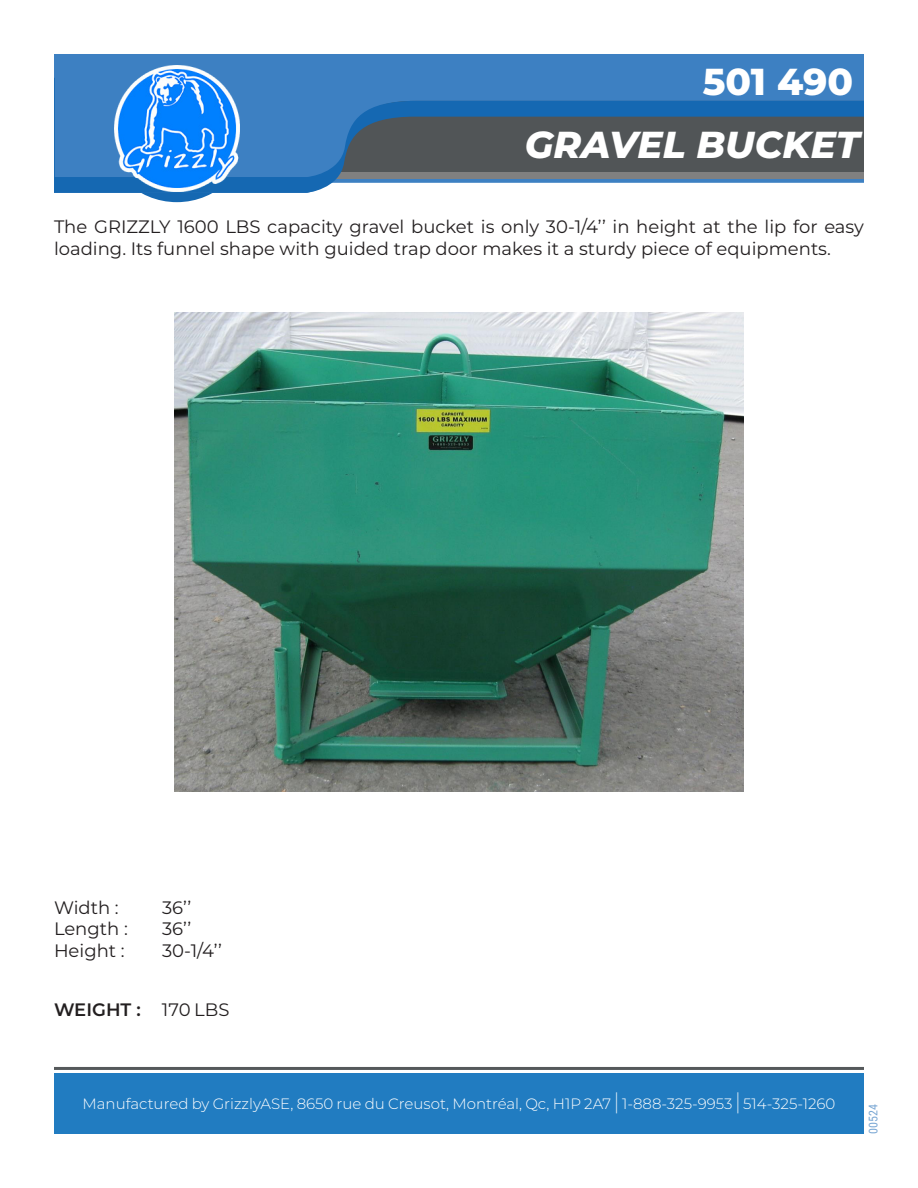
<style>
.page{position:relative;width:918px;height:1188px;background:#fff}
.page>*{position:absolute;margin:0;border:0;box-sizing:border-box;transform-origin:0 0}
.Titre{font:italic 800 37.5px "Montserrat";color:#fff}
.NumProduit{font:800 37.5px "Montserrat";color:#fff}
.t1{font:18px/21.6px "Montserrat";color:#231f20}
.t2{font:600 18px "Montserrat";color:#231f20}
.t3{font:300 15px "Montserrat";color:#fff}
.t4{font:12px "Roboto Condensed";color:#2e75bb}
.s1{font-weight:400}
.s2{font-size:22.5px}
</style>
<div class="page">
<div style="left:54px;top:1074px;width:810px;height:60px;background:#217cc1"></div>
<hr style="left:54px;top:1067px;width:810px;height:3px;background:#55595b">
<div style="left:54px;top:54px;width:810px;height:24px;background:#3d80c2"></div>
<svg style="left:54px;top:78px;width:810px;height:115px;background:#4e759b"></svg>
<img style="left:114px;top:66px;width:126px;height:125px">
<img style="left:175px;top:312px;width:568px;height:480px">
<p class="NumProduit" style="left:703px;top:54px;width:152px">501 490</p>
<p class="Titre" style="left:525px;top:118px;width:336px">GRAVEL BUCKET</p>
<p class="t1" style="left:54px;top:216px;width:811px">The GRIZZLY 1600 LBS capacity gravel bucket is only 30-1/4’’ in height at the lip for easy loading. Its funnel shape with guided trap door makes it a sturdy piece of equipments.</p>
<p class="t1" style="left:54px;top:896px;width:66px">Width :</p>
<p class="t1" style="left:162px;top:896px;width:31px">36’’</p>
<p class="t1" style="left:54px;top:918px;width:75px">Length :</p>
<p class="t1" style="left:162px;top:918px;width:31px">36’’</p>
<p class="t1" style="left:54px;top:939px;width:72px">Height :</p>
<p class="t1" style="left:162px;top:939px;width:61px">30-1/4’’</p>
<p class="t2" style="left:54px;top:997px;width:177px">WEIGHT : <span class="s1">170 LBS</span></p>
<p class="t3" style="left:83px;top:1093px;width:754px">Manufactured by GrizzlyASE, 8650 rue du Creusot, Montréal, Qc, H1P 2A7 <span class="s2">|</span> 1-888-325-9953 <span class="s2">|</span> 514-325-1260</p>
<p class="t4" style="left:865px;top:1134px;width:31px;rotate:-90deg">00524</p>
</div>
